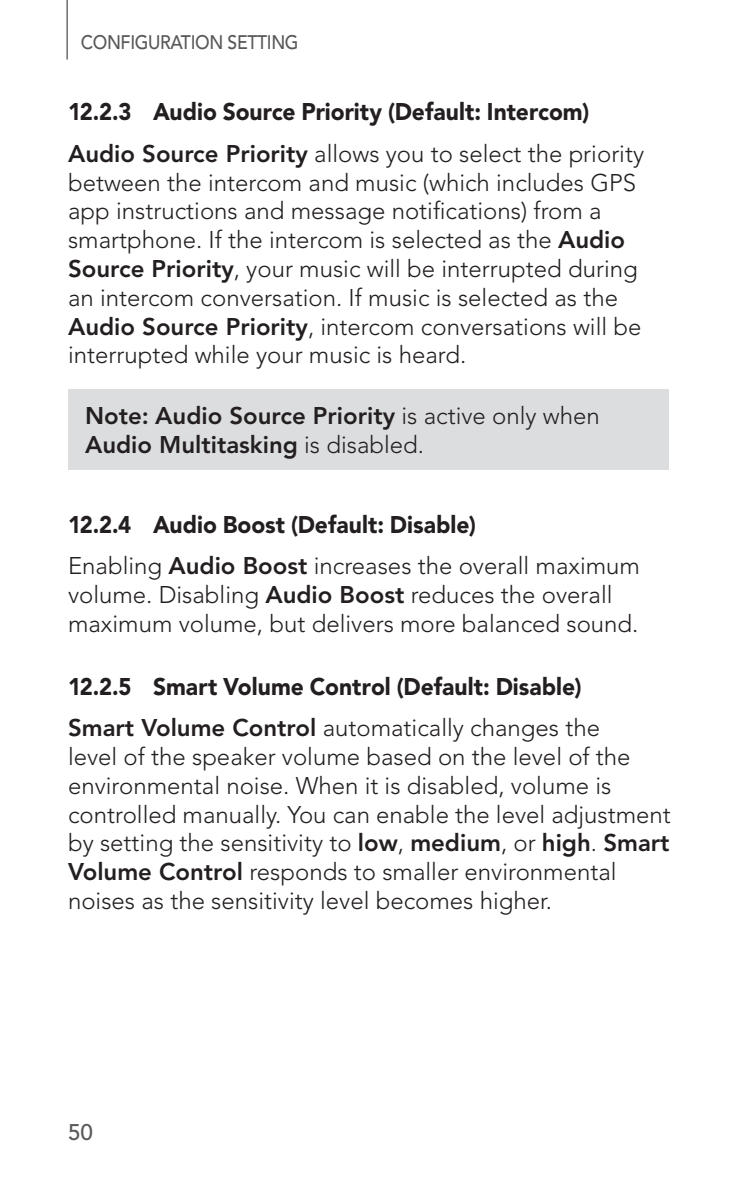
<style>
.page{position:relative;width:756px;height:1188px;background:#fff}
.page>*{position:absolute;margin:0;border:0;box-sizing:border-box;transform-origin:0 0}
.t1{font:300 24px/28.8px "Avenir LT Std";color:#231f20}
.t2{font:900 24px/41.7px "Avenir LT Std";color:#231f20;scale:.92 1}
.t3{font:800 24px/28.8px "Avenir LT Std";color:#231f20}
.t4{font:500 22.5px "Avenir LT Std";color:#57585a}
.t5{font:500 19.5px "Avenir LT Std";letter-spacing:-.02em;color:#57585a;scale:.9 1}
.s1{font-weight:800}
.s2{font-weight:300}
.s3{font-weight:900}
</style>
<div class="page">
<hr style="left:66px;top:0;width:2px;height:60px;background:#6c6d70">
<div style="left:68px;top:389px;width:601px;height:81px;background:#dcdddf"></div>
<p class="t5" style="left:81px;top:31px;width:244px">CONFIGURATION SETTING</p>
<p class="t2" style="left:68px;top:91px;width:628px">12.2.3 Audio Source Priority (Default: Intercom)<br><span class="s1">Audio Source Priority</span> <span class="s2">allows you to select the priority</span></p>
<p class="t1" style="left:68px;top:168px;width:575px">between the intercom and music (which includes GPS app instructions and message notifications) from a smartphone. If the intercom is selected as the <span class="s1">Audio Source Priority</span>, your music will be interrupted during an intercom conversation. If music is selected as the <span class="s1">Audio Source Priority</span>, intercom conversations will be interrupted while your music is heard.</p>
<p class="t3" style="left:85px;top:401px;width:516px">Note: Audio Source Priority <span class="s2">is active only when<br></span>Audio Multitasking <span class="s2">is disabled.</span></p>
<p class="t1" style="left:68px;top:504px;width:574px;line-height:41.7px"><span class="s3">12.2.4 Audio Boost (Default: Disable)<br></span>Enabling <span class="s1">Audio Boost</span> increases the overall maximum</p>
<p class="t1" style="left:68px;top:580px;width:572px">volume. Disabling <span class="s1">Audio Boost</span> reduces the overall maximum volume, but delivers more balanced sound.</p>
<p class="t2" style="left:68px;top:665px;width:580px">12.2.5 Smart Volume Control (Default: Disable)<br><span class="s1">Smart Volume Control</span> <span class="s2">automatically changes the</span></p>
<p class="t1" style="left:68px;top:742px;width:604px">level of the speaker volume based on the level of the environmental noise. When it is disabled, volume is controlled manually. You can enable the level adjustment by setting the sensitivity to <span class="s1">low</span>, <span class="s1">medium</span>, or <span class="s1">high</span>. <span class="s1">Smart Volume Control</span> responds to smaller environmental noises as the sensitivity level becomes higher.</p>
<p class="t4" style="left:68px;top:1119px;width:27px">50</p>
</div>
